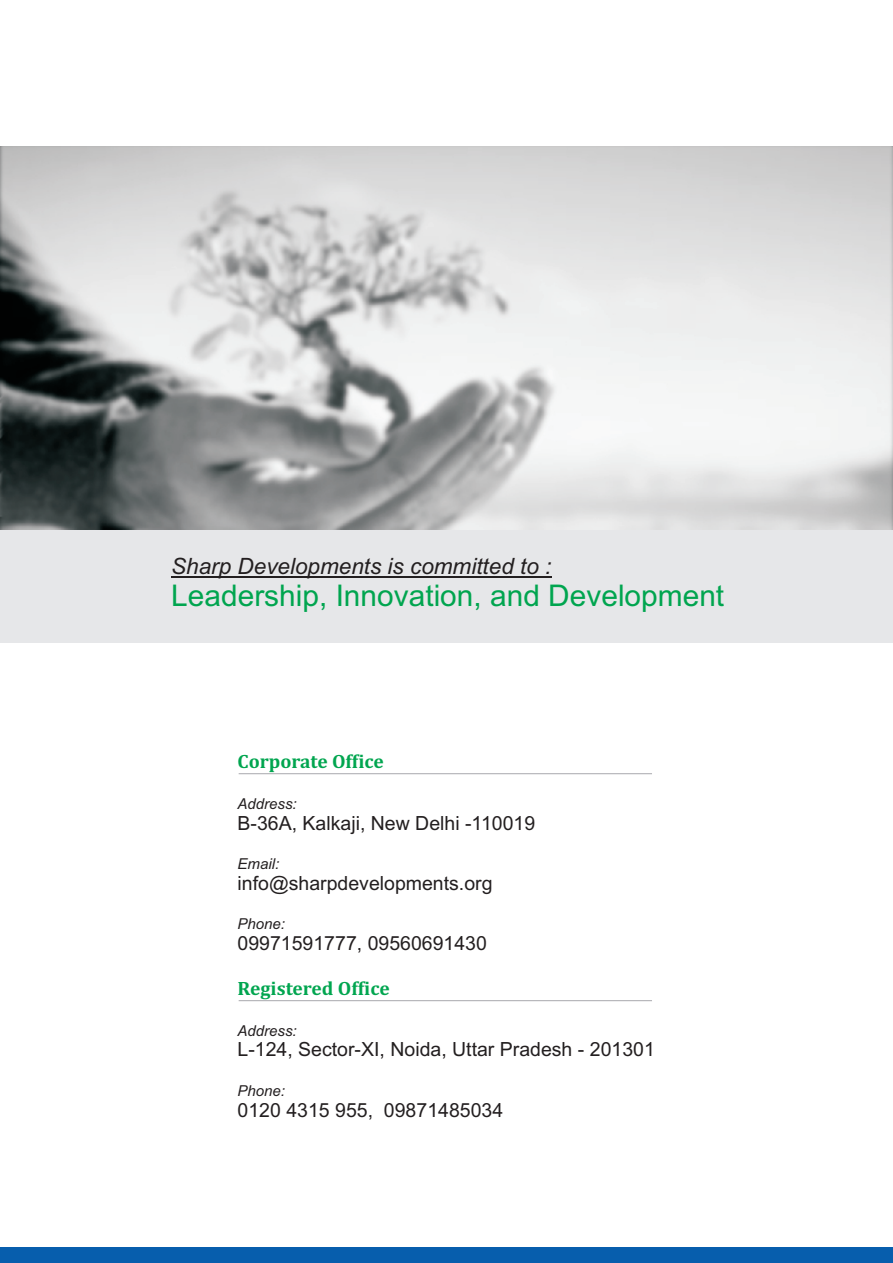
<style>
.page{position:relative;width:893px;height:1263px;background:#fff}
.page>*{position:absolute;margin:0;border:0;box-sizing:border-box;transform-origin:0 0}
.t1{font:29.85px "Arial";color:#00a54f}
.t2{font:italic 22.5px "Arial";color:#231f20}
.t3{font:19.5px "Arial";color:#231f20}
.t4{font:700 19.5px "Cambria";color:#00a54f}
.t5{font:italic 15px "Arial";color:#231f20}
</style>
<div class="page">
<div style="left:0;top:1248px;width:893px;height:15px;background:#075ead"></div>
<hr style="left:239px;top:773px;width:413px;height:1px;background:#a8a9ad">
<hr style="left:239px;top:1000px;width:413px;height:1px;background:#a8a9ad">
<div style="left:0;top:527px;width:893px;height:115px;background:#e6e7e9"></div>
<hr style="left:171px;top:576px;width:380px;height:1px;background:#231f20">
<img style="left:0;top:146px;width:893px;height:383px">
<p class="t2" style="left:171px;top:557px;width:382px">Sharp Developments is committed to :</p>
<h1 class="t1" style="left:171px;top:584px;width:554px">Leadership, Innovation, and Development</h1>
<p class="t4" style="left:238px;top:753px;width:148px">Corporate Office</p>
<p class="t5" style="left:238px;top:798px;width:61px">Address:</p>
<p class="t3" style="left:238px;top:815px;width:299px">B-36A, Kalkaji, New Delhi -110019</p>
<p class="t5" style="left:238px;top:858px;width:43px">Email:</p>
<p class="t3" style="left:238px;top:876px;width:256px">info@sharpdevelopments.org</p>
<p class="t5" style="left:238px;top:918px;width:49px">Phone:</p>
<p class="t3" style="left:238px;top:936px;width:251px">09971591777, 09560691430</p>
<p class="t4" style="left:238px;top:979px;width:154px">Registered Office</p>
<p class="t5" style="left:238px;top:1024px;width:61px">Address:</p>
<p class="t3" style="left:238px;top:1042px;width:419px">L-124, Sector-XI, Noida, Uttar Pradesh - 201301</p>
<p class="t5" style="left:238px;top:1085px;width:49px">Phone:</p>
<p class="t3" style="left:238px;top:1102px;width:267px">0120 4315 955, 09871485034</p>
</div>
